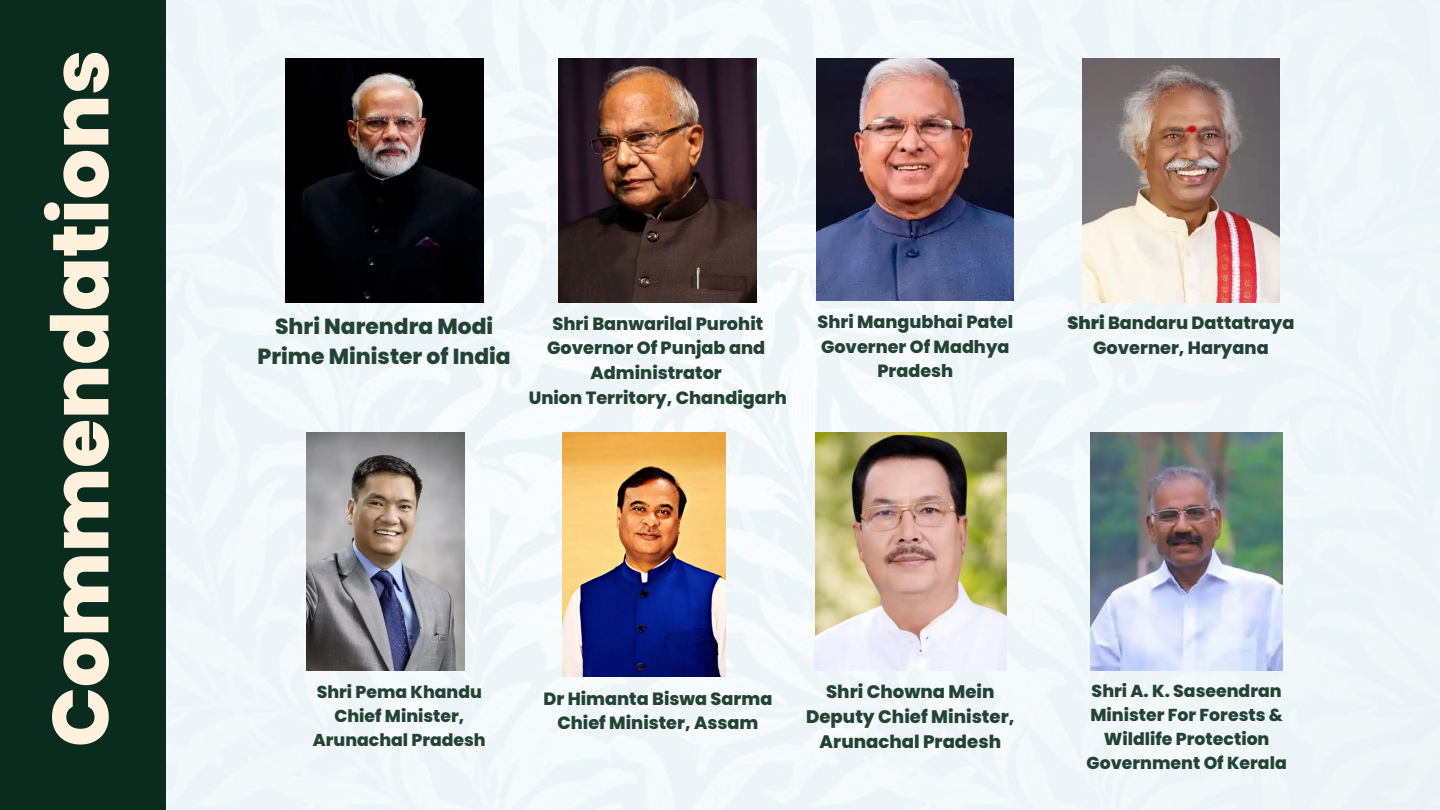
<style>
.page{position:relative;width:1440px;height:810px;background:#fff}
.page>*{position:absolute;margin:0;border:0;box-sizing:border-box;transform-origin:0 0}
.t1{font:800 79.2px "Poppins";color:#fff1db}
.t2{font:800 21.8px/30.4px "Poppins";color:#234433;text-align:center}
.t3{font:800 18.1px/25px "Poppins";color:#234433;text-align:center}
.t4{font:800 17.7px/24.6px "Poppins";color:#234433;text-align:center}
.t5{font:800 17.6px/24.5px "Poppins";color:#234433;text-align:center}
.t6{font:800 17.3px/23.8px "Poppins";color:#234433;text-align:center}
.t7{font:800 17.2px/24px "Poppins";color:#234433;text-align:center}
.s1{font-weight:900}
</style>
<div class="page">
<div style="left:166px;top:0;width:1274px;height:810px;background:#f0f7f9"></div>
<img style="left:286px;top:58px;width:197px;height:244px">
<img style="left:559px;top:58px;width:198px;height:244px">
<img style="left:562px;top:433px;width:163px;height:244px">
<img style="left:1082px;top:58px;width:198px;height:244px">
<img style="left:1091px;top:433px;width:192px;height:238px">
<img style="left:814px;top:433px;width:192px;height:238px">
<img style="left:817px;top:58px;width:196px;height:243px">
<img style="left:306px;top:433px;width:159px;height:238px">
<div style="left:0;top:0;width:166px;height:810px;background:#0a2c1f"></div>
<h1 class="t1" style="left:25px;top:747px;width:699px;rotate:-90deg">Commendations</h1>
<p class="t2" style="left:258px;top:311px;width:255px">Shri Narendra Modi<br>Prime Minister of India</p>
<p class="t4" style="left:529px;top:311px;width:260px">Shri Banwarilal Purohit<br>Governor Of Punjab and<br>Administrator<br>Union Territory, Chandigarh</p>
<p class="t5" style="left:818px;top:310px;width:197px">Shri Mangubhai Patel<br>Governer Of Madhya<br>Pradesh</p>
<p class="t4" style="left:1067px;top:311px;width:229px;line-height:24.2px"><span class="s1">Shri</span> Bandaru Dattatraya<br>Governer, Haryana</p>
<p class="t3" style="left:806px;top:679px;width:210px">Shri Chowna Mein<br>Deputy Chief Minister,<br>Arunachal Pradesh</p>
<p class="t7" style="left:313px;top:679px;width:174px">Shri Pema Khandu<br>Chief Minister,<br>Arunachal Pradesh</p>
<p class="t6" style="left:1090px;top:679px;width:194px">Shri A. K. Saseendran<br>Minister For Forests &amp;<br>Wildlife Protection</p>
<p class="t4" style="left:543px;top:686px;width:230px">Dr Himanta Biswa Sarma<br>Chief Minister, Assam</p>
<p class="t6" style="left:1087px;top:751px;width:202px">Government Of Kerala</p>
</div>
